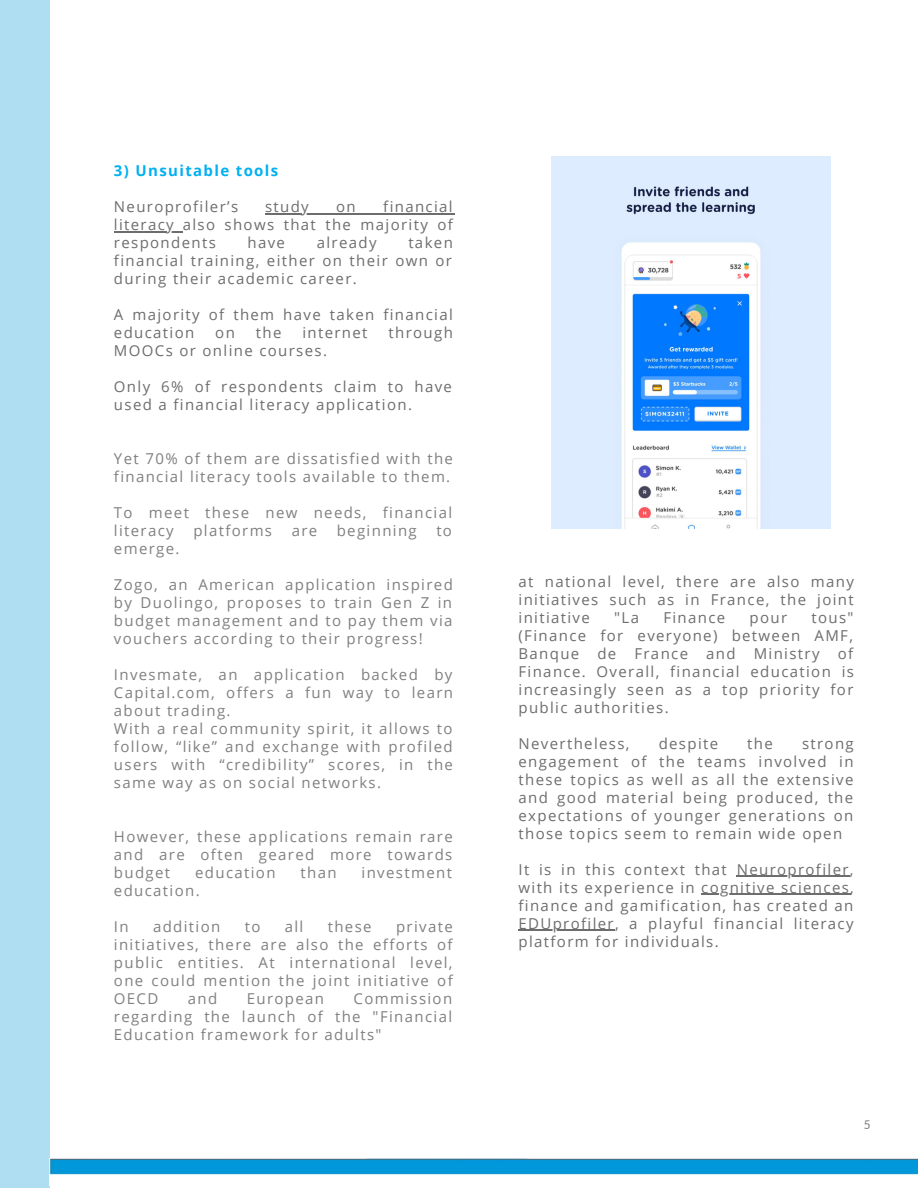
<style>
.page{position:relative;width:918px;height:1188px;background:#fff}
.page>*{position:absolute;margin:0;border:0;box-sizing:border-box;transform-origin:0 0}
.t1{font:15px/18px "Open Sans";letter-spacing:.09em;color:#6d6d6d;text-align:justify}
.t2{font:15px/18px "Open Sans";letter-spacing:.09em;color:#808080;text-align:justify}
.t3{font:700 15px "Open Sans";letter-spacing:.09em;color:#00b0f0}
.t4{font:13.5px "Carlito";color:#808080}
</style>
<div class="page">
<div style="left:0;top:0;width:49px;height:1188px;background:#afddf2"></div>
<img style="left:50px;top:1158px;width:868px;height:17px">
<img style="left:552px;top:157px;width:279px;height:372px">
<hr style="left:265px;top:213px;width:189px;height:1px;background:#6d6d6d">
<hr style="left:114px;top:231px;width:69px;height:1px;background:#6d6d6d">
<hr style="left:737px;top:876px;width:113px;height:1px;background:#6d6d6d">
<hr style="left:701px;top:894px;width:149px;height:1px;background:#6d6d6d">
<hr style="left:519px;top:930px;width:96px;height:1px;background:#6d6d6d">
<p class="t3" style="left:114px;top:160px;width:166px">3) Unsuitable tools</p>
<p class="t1" style="left:114px;top:197px;width:126px">Neuroprofiler’s</p>
<p class="t1" style="left:265px;top:197px;width:45px">study</p>
<p class="t1" style="left:336px;top:197px;width:21px">on</p>
<p class="t1" style="left:114px;top:197px;width:340px;text-indent:269px">financial literacy also shows that the majority of respondents</p>
<p class="t1" style="left:114px;top:233px;width:340px;text-indent:294px">taken financial training, either on their own or during their academic career.</p>
<p class="t1" style="left:114px;top:305px;width:340px">A majority of them have taken financial education</p>
<p class="t1" style="left:248px;top:233px;width:39px">have</p>
<p class="t1" style="left:317px;top:233px;width:61px">already</p>
<p class="t1" style="left:215px;top:323px;width:21px">on</p>
<p class="t1" style="left:256px;top:323px;width:27px">the</p>
<p class="t1" style="left:302px;top:323px;width:67px">internet</p>
<p class="t1" style="left:389px;top:323px;width:66px">through</p>
<p class="t1" style="left:114px;top:341px;width:215px">MOOCs or online courses.</p>
<p class="t1" style="left:114px;top:377px;width:340px">Only 6% of respondents claim to have used a financial literacy application.</p>
<p class="t2" style="left:114px;top:449px;width:341px">Yet 70% of them are dissatisfied with the financial literacy tools available to them.</p>
<p class="t2" style="left:114px;top:503px;width:340px">To meet these new needs, financial literacy</p>
<p class="t2" style="left:193px;top:521px;width:80px">platforms</p>
<p class="t2" style="left:292px;top:521px;width:27px">are</p>
<p class="t2" style="left:337px;top:521px;width:82px">beginning</p>
<p class="t2" style="left:436px;top:521px;width:17px">to</p>
<p class="t2" style="left:114px;top:539px;width:67px">emerge.</p>
<p class="t2" style="left:114px;top:575px;width:340px">Zogo, an American application inspired by Duolingo, proposes to train Gen Z in budget management and to pay them via vouchers according to their progress!</p>
<p class="t2" style="left:114px;top:665px;width:341px;text-align:left">Invesmate, an application backed by Capital.com, offers a fun way to learn about trading.<br>With a real community spirit, it allows to follow, “like” and exchange with profiled users with “credibility” scores, in the same way as on social networks.</p>
<p class="t2" style="left:114px;top:827px;width:340px">However, these applications remain rare and are often geared more towards budget</p>
<p class="t2" style="left:195px;top:863px;width:82px">education</p>
<p class="t2" style="left:301px;top:863px;width:38px">than</p>
<p class="t2" style="left:362px;top:863px;width:92px">investment</p>
<p class="t2" style="left:114px;top:881px;width:87px">education.</p>
<p class="t2" style="left:114px;top:917px;width:16px">In</p>
<p class="t2" style="left:153px;top:917px;width:69px">addition</p>
<p class="t2" style="left:245px;top:917px;width:17px">to</p>
<p class="t2" style="left:285px;top:917px;width:20px">all</p>
<p class="t2" style="left:328px;top:917px;width:45px">these</p>
<p class="t2" style="left:114px;top:917px;width:340px;text-indent:282px">private initiatives, there are also the efforts of public entities. At international level, one could mention the joint initiative of OECD</p>
<p class="t2" style="left:188px;top:989px;width:31px">and</p>
<p class="t2" style="left:247px;top:989px;width:79px">European</p>
<p class="t2" style="left:114px;top:989px;width:340px;text-indent:240px">Commission regarding the launch of the "Financial Education framework for adults"</p>
<p class="t1" style="left:519px;top:572px;width:337px">at national level, there are also many initiatives such as in France, the joint initiative</p>
<p class="t1" style="left:614px;top:608px;width:26px">"La</p>
<p class="t1" style="left:663px;top:608px;width:63px">Finance</p>
<p class="t1" style="left:750px;top:608px;width:39px">pour</p>
<p class="t1" style="left:519px;top:608px;width:337px;text-indent:293px">tous" (Finance for everyone) between AMF, Banque de France and Ministry of Finance. Overall, financial education is increasingly seen as a top priority for public authorities.</p>
<p class="t1" style="left:519px;top:734px;width:113px">Nevertheless,</p>
<p class="t1" style="left:659px;top:734px;width:61px">despite</p>
<p class="t1" style="left:747px;top:734px;width:27px">the</p>
<p class="t1" style="left:519px;top:734px;width:337px;text-indent:283px">strong engagement of the teams involved in these topics as well as all the extensive and good material being produced, the expectations of younger generations on those topics seem to remain wide open</p>
<p class="t1" style="left:519px;top:860px;width:337px">It is in this context that Neuroprofiler, with its experience in cognitive sciences, finance and gamification, has created an EDUprofiler, a playful financial literacy platform for individuals.</p>
<p class="t4" style="left:864px;top:1118px;width:8px">5</p>
</div>
